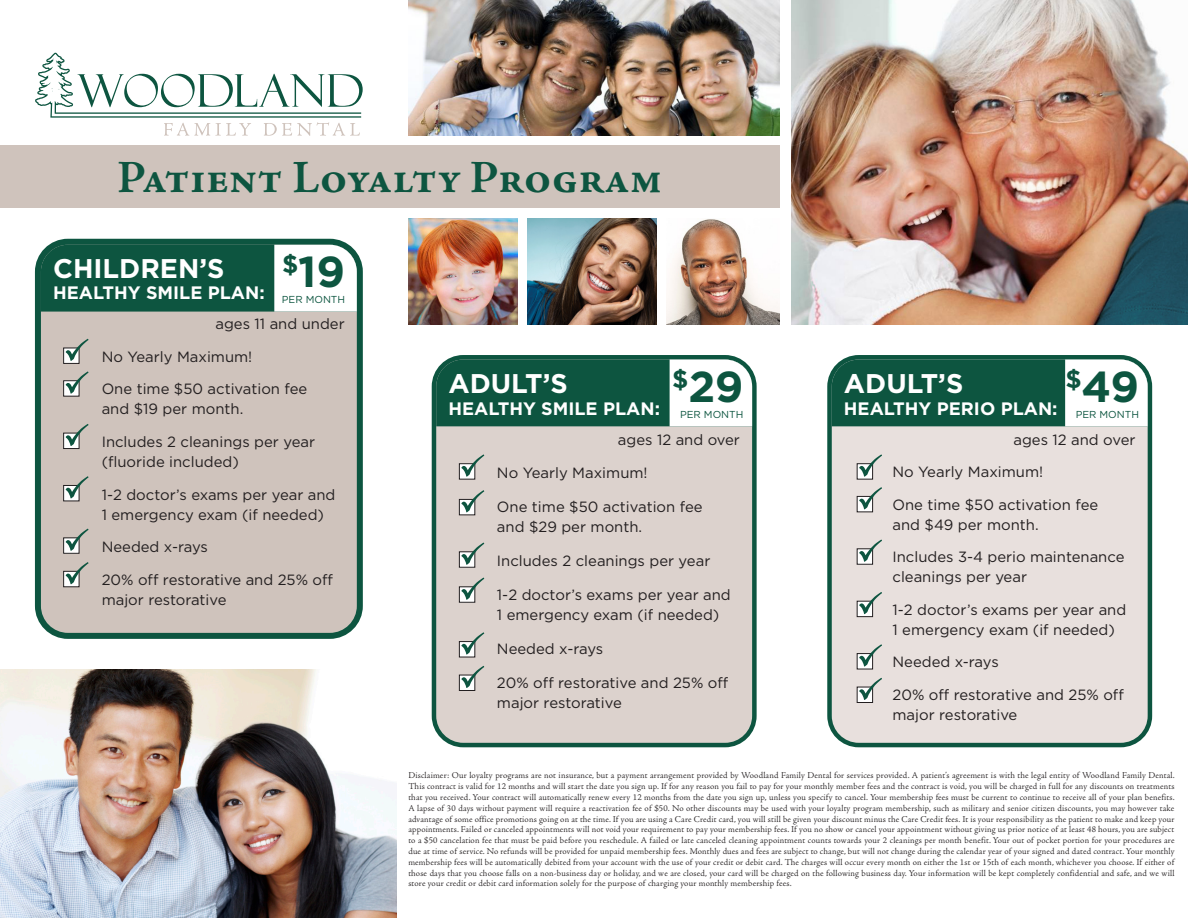
<style>
.page{position:relative;width:1188px;height:918px;background:#fff}
.page>*{position:absolute;margin:0;border:0;box-sizing:border-box;transform-origin:0 0}
.t1{font:700 46.5px "Adobe Jenson Pro";color:#0d5540}
.t2{font:700 43.2px "Gotham";color:#0d5540}
.t3{font:700 27px "Gotham";color:#fff}
.t4{font:700 18px "Gotham";color:#fff}
.t5{font:14.85px/20.2px "Gotham";color:#231f20}
.t6{font:10.05px "Gotham";color:#0d5540}
.t7{font:300 9px/10.8px "Adobe Jenson Pro";letter-spacing:.015em;color:#231f20;text-align:justify}
</style>
<div class="page">
<img style="left:408px;top:0;width:372px;height:136px">
<div style="left:434px;top:357px;width:320px;height:388px;background:#dcd2cd;border-radius:29px"></div>
<div style="left:432px;top:355px;width:325px;height:392px;border:4px solid #0d5540;border-radius:29px"></div>
<div style="left:38px;top:242px;width:322px;height:394px;background:#cfc3bc;border-radius:30px"></div>
<div style="left:35px;top:239px;width:328px;height:400px;border:6px solid #0d5540;border-radius:30px"></div>
<div style="left:830px;top:357px;width:320px;height:388px;background:#e8e0dd;border-radius:29px"></div>
<div style="left:827px;top:355px;width:325px;height:392px;border:4px solid #0d5540;border-radius:29px"></div>
<svg style="left:35px;top:53px;width:328px;height:83px"></svg>
<img style="left:528px;top:218px;width:128px;height:107px">
<img style="left:408px;top:218px;width:110px;height:107px">
<img style="left:666px;top:219px;width:114px;height:106px">
<img style="left:0;top:670px;width:396px;height:248px">
<img style="left:791px;top:0;width:397px;height:325px">
<div style="left:0;top:146px;width:780px;height:62px;background:#cfc3bc"></div>
<div style="left:64px;top:348px;width:15px;height:15px;background:#fff"></div>
<div style="left:63px;top:348px;width:16px;height:16px;border:1px solid #231f20"></div>
<svg style="left:66px;top:339px;width:23px;height:22px"></svg>
<div style="left:459px;top:464px;width:16px;height:15px;background:#fff"></div>
<div style="left:459px;top:463px;width:16px;height:17px;border:1px solid #231f20"></div>
<svg style="left:461px;top:454px;width:23px;height:23px"></svg>
<div style="left:857px;top:464px;width:16px;height:15px;background:#fff"></div>
<svg style="left:859px;top:454px;width:23px;height:23px"></svg>
<div style="left:64px;top:381px;width:15px;height:15px;background:#fff"></div>
<div style="left:63px;top:380px;width:16px;height:17px;border:1px solid #231f20"></div>
<svg style="left:66px;top:371px;width:23px;height:23px"></svg>
<div style="left:459px;top:499px;width:16px;height:16px;border:1px solid #231f20"></div>
<svg style="left:461px;top:490px;width:23px;height:23px"></svg>
<svg style="left:859px;top:487px;width:23px;height:23px"></svg>
<div style="left:64px;top:485px;width:15px;height:16px;background:#fff"></div>
<div style="left:63px;top:485px;width:16px;height:16px;border:1px solid #231f20"></div>
<svg style="left:66px;top:476px;width:23px;height:23px"></svg>
<div style="left:459px;top:587px;width:16px;height:15px;background:#fff"></div>
<div style="left:459px;top:586px;width:16px;height:17px;border:1px solid #231f20"></div>
<svg style="left:461px;top:578px;width:23px;height:22px"></svg>
<div style="left:857px;top:601px;width:16px;height:16px;background:#fff"></div>
<div style="left:857px;top:601px;width:16px;height:16px;border:1px solid #231f20"></div>
<svg style="left:859px;top:592px;width:23px;height:22px"></svg>
<div style="left:64px;top:571px;width:15px;height:16px;background:#fff"></div>
<div style="left:63px;top:571px;width:16px;height:16px;border:1px solid #231f20"></div>
<svg style="left:66px;top:562px;width:23px;height:23px"></svg>
<div style="left:459px;top:675px;width:16px;height:15px;background:#fff"></div>
<div style="left:459px;top:675px;width:16px;height:16px;border:1px solid #231f20"></div>
<svg style="left:461px;top:666px;width:23px;height:22px"></svg>
<div style="left:857px;top:687px;width:16px;height:15px;background:#fff"></div>
<div style="left:857px;top:687px;width:16px;height:16px;border:1px solid #231f20"></div>
<svg style="left:859px;top:678px;width:23px;height:22px"></svg>
<div style="left:64px;top:433px;width:15px;height:16px;background:#fff"></div>
<div style="left:63px;top:433px;width:16px;height:16px;border:1px solid #231f20"></div>
<svg style="left:66px;top:424px;width:23px;height:22px"></svg>
<div style="left:459px;top:552px;width:16px;height:15px;background:#fff"></div>
<div style="left:459px;top:551px;width:16px;height:17px;border:1px solid #231f20"></div>
<svg style="left:461px;top:543px;width:23px;height:22px"></svg>
<div style="left:857px;top:549px;width:16px;height:15px;background:#fff"></div>
<div style="left:857px;top:548px;width:16px;height:17px;border:1px solid #231f20"></div>
<svg style="left:859px;top:540px;width:23px;height:22px"></svg>
<div style="left:64px;top:538px;width:15px;height:15px;background:#fff"></div>
<div style="left:63px;top:537px;width:16px;height:17px;border:1px solid #231f20"></div>
<svg style="left:66px;top:529px;width:23px;height:22px"></svg>
<div style="left:459px;top:641px;width:16px;height:16px;border:1px solid #231f20"></div>
<svg style="left:461px;top:632px;width:23px;height:23px"></svg>
<svg style="left:41px;top:245px;width:316px;height:67px;background:#4b8171"></svg>
<svg style="left:832px;top:360px;width:316px;height:66px;background:#4b8071"></svg>
<svg style="left:436px;top:360px;width:316px;height:66px;background:#4b8071"></svg>
<svg style="left:859px;top:644px;width:23px;height:23px"></svg>
<p class="t1" style="left:118px;top:151px;width:547px">Patient Loyalty Program</p>
<p class="t2" style="left:282px;top:246px;width:65px"><sup>$</sup>19</p>
<p class="t6" style="left:282px;top:294px;width:65px">PER MONTH</p>
<p class="t3" style="left:53px;top:252px;width:173px">CHILDREN’S</p>
<p class="t4" style="left:53px;top:282px;width:213px">HEALTHY SMILE PLAN:</p>
<p class="t5" style="left:215px;top:314px;width:131px">ages 11 and under</p>
<p class="t5" style="left:102px;top:346px;width:152px">No Yearly Maximum!</p>
<p class="t5" style="left:102px;top:379px;width:207px">One time $50 activation fee and $19 per month.</p>
<p class="t5" style="left:102px;top:431px;width:215px">Includes 2 cleanings per year (fluoride included)</p>
<p class="t5" style="left:102px;top:484px;width:235px">1-2 doctor’s exams per year and<br>1 emergency exam (if needed)</p>
<p class="t5" style="left:102px;top:537px;width:108px">Needed x-rays</p>
<p class="t5" style="left:102px;top:569px;width:233px">20% off restorative and 25% off major restorative</p>
<p class="t2" style="left:672px;top:361px;width:73px"><sup>$</sup>29</p>
<p class="t6" style="left:680px;top:408px;width:65px">PER MONTH</p>
<p class="t3" style="left:448px;top:367px;width:121px">ADULT’S</p>
<p class="t4" style="left:448px;top:397px;width:213px">HEALTHY SMILE PLAN:</p>
<p class="t5" style="left:618px;top:429px;width:124px">ages 12 and over</p>
<p class="t5" style="left:497px;top:463px;width:152px">No Yearly Maximum!</p>
<p class="t5" style="left:497px;top:497px;width:207px">One time $50 activation fee and $29 per month.</p>
<p class="t5" style="left:497px;top:551px;width:215px">Includes 2 cleanings per year</p>
<p class="t5" style="left:497px;top:584px;width:235px">1-2 doctor’s exams per year and<br>1 emergency exam (if needed)</p>
<p class="t5" style="left:497px;top:638px;width:108px">Needed x-rays</p>
<p class="t5" style="left:497px;top:672px;width:233px">20% off restorative and 25% off major restorative</p>
<p class="t2" style="left:1065px;top:361px;width:75px"><sup>$</sup>49</p>
<p class="t6" style="left:1076px;top:408px;width:65px">PER MONTH</p>
<p class="t3" style="left:844px;top:367px;width:121px">ADULT’S</p>
<p class="t4" style="left:844px;top:397px;width:215px">HEALTHY PERIO PLAN:</p>
<p class="t5" style="left:1013px;top:429px;width:124px">ages 12 and over</p>
<p class="t5" style="left:893px;top:462px;width:152px">No Yearly Maximum!</p>
<p class="t5" style="left:893px;top:494px;width:207px">One time $50 activation fee and $49 per month.</p>
<p class="t5" style="left:893px;top:547px;width:233px">Includes 3-4 perio maintenance cleanings per year</p>
<p class="t5" style="left:893px;top:599px;width:235px">1-2 doctor’s exams per year and<br>1 emergency exam (if needed)</p>
<p class="t5" style="left:893px;top:652px;width:108px">Needed x-rays</p>
<p class="t5" style="left:893px;top:684px;width:233px">20% off restorative and 25% off major restorative</p>
<p class="t7" style="left:408px;top:770px;width:768px">Disclaimer: Our loyalty programs are not insurance, but a payment arrangement provided by Woodland Family Dental for services provided. A patient’s agreement is with the legal entity of Woodland Family Dental.<br>This contract is valid for 12 months and will start the date you sign up. If for any reason you fail to pay for your monthly member fees and the contract is void, you will be charged in full for any discounts on treatments that you received. Your contract will automatically renew every 12 months from the date you sign up, unless you specify to cancel. Your membership fees must be current to continue to receive all of your plan benefits.<br>A lapse of 30 days without payment will require a reactivation fee of $50. No other discounts may be used with your loyalty program membership, such as military and senior citizen discounts, you may however take advantage of some office promotions going on at the time. If you are using a Care Credit card, you will still be given your discount minus the Care Credit fees. It is your responsibility as the patient to make and keep your appointments. Failed or canceled appointments will not void your requirement to pay your membership fees. If you no show or cancel your appointment without giving us prior notice of at least 48 hours, you are subject to a $50 cancelation fee that must be paid before you reschedule. A failed or late canceled cleaning appointment counts towards your 2 cleanings per month benefit. Your out of pocket portion for your procedures are due at time of service. No refunds will be provided for unpaid membership fees. Monthly dues and fees are subject to change, but will not change during the calendar year of your signed and dated contract. Your monthly membership fees will be automatically debited from your account with the use of your credit or debit card. The charges will occur every month on either the 1st or 15th of each month, whichever you choose. If either of those days that you choose falls on a non-business day or holiday, and we are closed, your card will be charged on the following business day. Your information will be kept completely confidential and safe, and we will store your credit or debit card information solely for the purpose of charging your monthly membership fees.</p>
</div>
